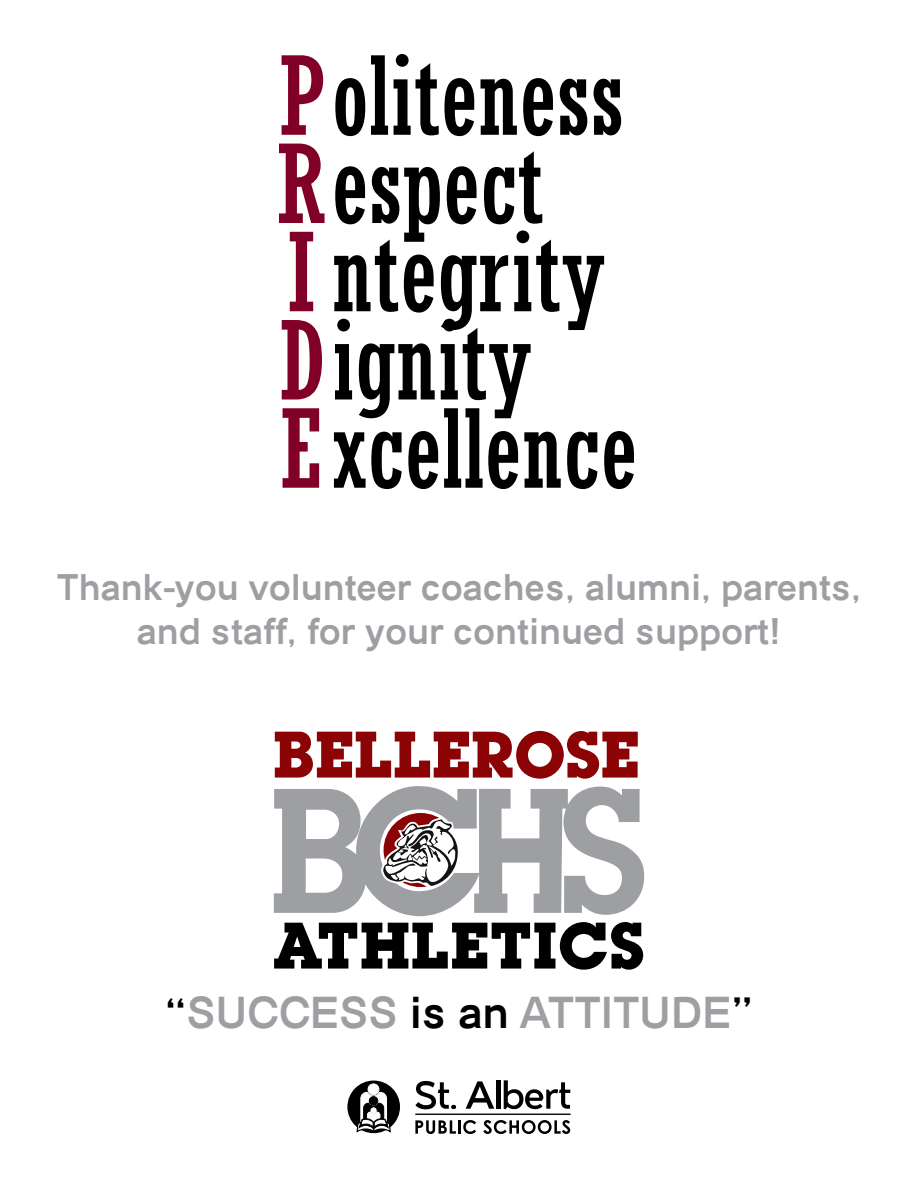
<style>
.page{position:relative;width:918px;height:1188px;background:#fff}
.page>*{position:absolute;margin:0;border:0;box-sizing:border-box;transform-origin:0 0}
.t1{font:condensed 108px/88.2px "Rockwell";color:#000}
.t2{font:700 43.5px "Catriel";color:#9d9fa2}
.t3{font:700 36px/43.2px "Catriel";color:#9d9fa2;text-align:center}
.s1{color:#810028}
.s2{color:#000}
</style>
<div class="page">
<svg style="left:274px;top:786px;width:370px;height:130px"></svg>
<svg style="left:274px;top:922px;width:369px;height:48px"></svg>
<svg style="left:275px;top:731px;width:363px;height:48px"></svg>
<svg style="left:415px;top:1120px;width:41px;height:14px"></svg>
<hr style="left:458px;top:1120px;width:3px;height:14px;background:#000">
<svg style="left:463px;top:1120px;width:13px;height:14px"></svg>
<svg style="left:483px;top:1120px;width:87px;height:14px"></svg>
<hr style="left:415px;top:1114px;width:156px;height:1px;background:#000">
<div style="left:347px;top:1081px;width:53px;height:52px;background:#000;border-radius:50%"></div>
<div style="left:368px;top:1084px;width:11px;height:11px;background:#fff;border-radius:50%"></div>
<div style="left:368px;top:1084px;width:11px;height:11px;border:1px solid #fff;border-radius:50%"></div>
<svg style="left:356px;top:1092px;width:36px;height:42px"></svg>
<svg style="left:415px;top:1081px;width:41px;height:28px"></svg>
<svg style="left:466px;top:1081px;width:28px;height:28px"></svg>
<hr style="left:496px;top:1080px;width:4px;height:29px;background:#000">
<svg style="left:504px;top:1080px;width:66px;height:29px"></svg>
<h1 class="t1" style="left:277px;top:53px;width:362px"><span class="s1">P</span>oliteness<br><span class="s1">R</span>espect<br><span class="s1">I</span>ntegrity<br><span class="s1">D</span>ignity<br><span class="s1">E</span>xcellence</h1>
<p class="t3" style="left:57px;top:566px;width:806px">Thank-you volunteer coaches, alumni, parents, and staff, for your continued support!</p>
<p class="t2" style="left:165px;top:987px;width:590px"><span class="s2">“</span>SUCCESS <span class="s2">is an</span> ATTITUDE<span class="s2">”</span></p>
</div>
